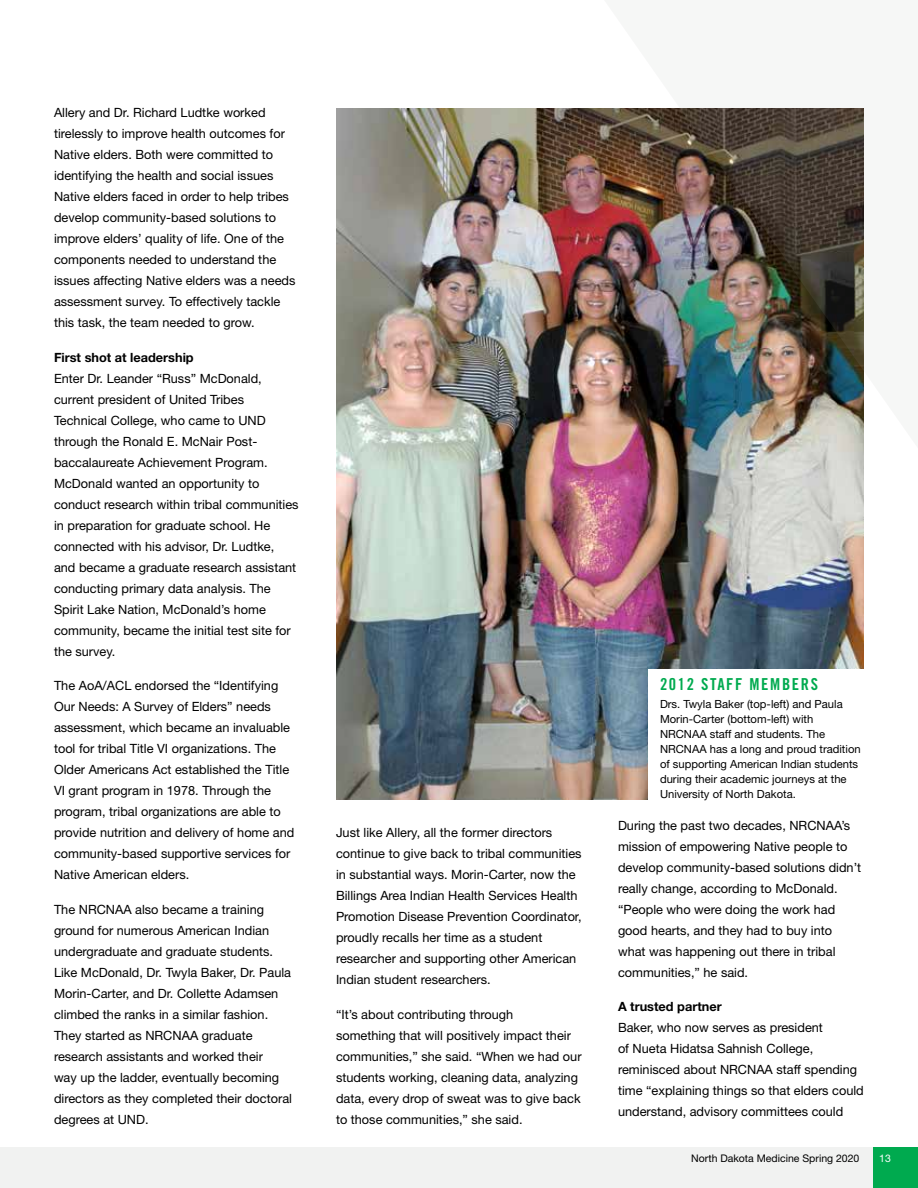
<style>
.page{position:relative;width:918px;height:1188px;background:#fff}
.page>*{position:absolute;margin:0;border:0;box-sizing:border-box;transform-origin:0 0}
.t1{font:16.5px "Trade Gothic LT Pro Bd Cn 20";letter-spacing:.1em;color:#00aa4f}
.t2{font:12.75px/21px "Helvetica Neue LT Pro";color:#000}
.t3{font:700 12.75px "Helvetica Neue LT Pro";color:#000}
.t4{font:11.25px/15px "Helvetica Neue LT Pro";color:#000}
.t5{font:10.5px "Helvetica Neue LT Pro";color:#000}
.t6{font:10.5px "Helvetica Neue LT Pro";color:#fff}
</style>
<div class="page">
<div style="left:0;top:1148px;width:918px;height:40px;background:#f1f2f1"></div>
<div style="left:873px;top:1148px;width:45px;height:40px;background:#00aa4f"></div>
<img style="left:336px;top:108px;width:528px;height:692px">
<img style="left:585px;top:108px;width:279px;height:379px">
<div style="left:648px;top:669px;width:268px;height:139px;background:#fff"></div>
<p class="t2" style="left:54px;top:102px;width:243px">Allery and Dr. Richard Ludtke worked tirelessly to improve health outcomes for Native elders. Both were committed to identifying the health and social issues Native elders faced in order to help tribes develop community-based solutions to improve elders’ quality of life. One of the components needed to understand the issues affecting Native elders was a needs assessment survey. To effectively tackle this task, the team needed to grow.</p>
<p class="t3" style="left:54px;top:349px;width:141px">First shot at leadership</p>
<p class="t2" style="left:54px;top:367px;width:246px">Enter Dr. Leander “Russ” McDonald, current president of United Tribes Technical College, who came to UND through the Ronald E. McNair Post&shy;baccalaureate Achievement Program.<br>McDonald wanted an opportunity to conduct research within tribal communities in preparation for graduate school. He connected with his advisor, Dr. Ludtke, and became a graduate research assistant conducting primary data analysis. The Spirit Lake Nation, McDonald’s home community, became the initial test site for the survey.</p>
<p class="t2" style="left:54px;top:675px;width:242px">The AoA/ACL endorsed the “Identifying Our Needs: A Survey of Elders” needs assessment, which became an invaluable tool for tribal Title VI organizations. The Older Americans Act established the Title VI grant program in 1978. Through the program, tribal organizations are able to provide nutrition and delivery of home and community-based supportive services for Native American elders.</p>
<p class="t2" style="left:54px;top:898px;width:240px">The NRCNAA also became a training ground for numerous American Indian undergraduate and graduate students.<br>Like McDonald, Dr. Twyla Baker, Dr. Paula Morin-Carter, and Dr. Collette Adamsen climbed the ranks in a similar fashion.<br>They started as NRCNAA graduate research assistants and worked their<br>way up the ladder, eventually becoming directors as they completed their doctoral degrees at UND.</p>
<p class="t2" style="left:336px;top:822px;width:247px">Just like Allery, all the former directors continue to give back to tribal communities in substantial ways. Morin-Carter, now the Billings Area Indian Health Services Health Promotion Disease Prevention Coordinator, proudly recalls her time as a student researcher and supporting other American Indian student researchers.</p>
<p class="t2" style="left:336px;top:1003px;width:247px">“It’s about contributing through<br>something that will positively impact their communities,” she said. “When we had our students working, cleaning data, analyzing data, every drop of sweat was to give back to those communities,” she said.</p>
<p class="t1" style="left:660px;top:674px;width:160px">2012 STAFF MEMBERS</p>
<p class="t4" style="left:660px;top:696px;width:202px">Drs. Twyla Baker (top-left) and Paula Morin-Carter (bottom-left) with NRCNAA staff and students. The NRCNAA has a long and proud tradition of supporting American Indian students during their academic journeys at the University of North Dakota.</p>
<p class="t2" style="left:618px;top:814px;width:245px">During the past two decades, NRCNAA’s mission of empowering Native people to develop community-based solutions didn’t really change, according to McDonald. “People who were doing the work had good hearts, and they had to buy into what was happening out there in tribal communities,” he said.</p>
<p class="t3" style="left:618px;top:999px;width:105px">A trusted partner</p>
<p class="t2" style="left:618px;top:1017px;width:247px">Baker, who now serves as president<br>of Nueta Hidatsa Sahnish College, reminisced about NRCNAA staff spending time “explaining things so that elders could understand, advisory committees could</p>
<p class="t5" style="left:691px;top:1152px;width:170px">North Dakota Medicine Spring 2020</p>
<p class="t6" style="left:879px;top:1152px;width:13px">13</p>
</div>
